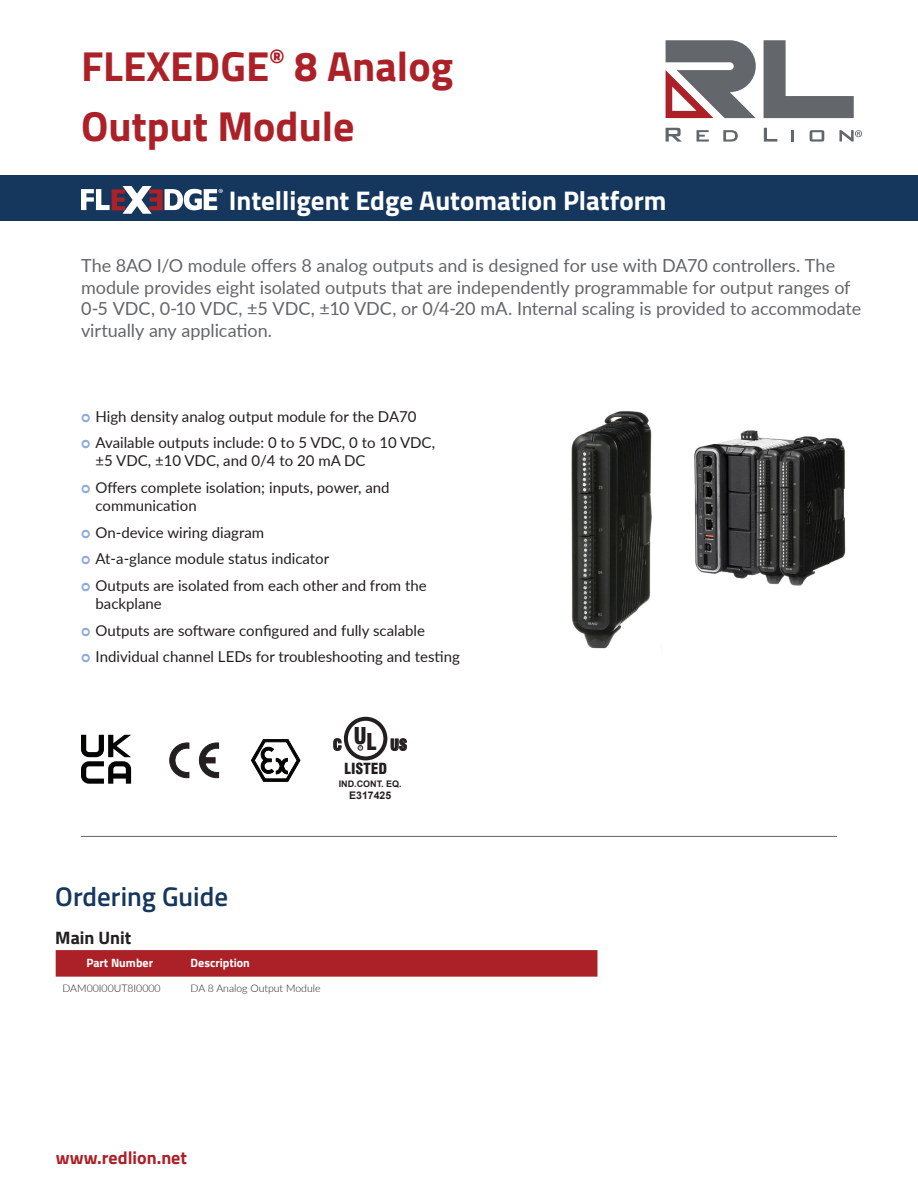
<style>
.page{position:relative;width:918px;height:1188px;background:#fff}
.page>*{position:absolute;margin:0;border:0;box-sizing:border-box;transform-origin:0 0}
.Product_Name{font:700 42px/60px "Titillium";color:#ab2127}
.Product_Blue{font:700 27px "Titillium";color:#fff}
.Divider_Header{font:600 27px "Titillium";color:#15365d}
.Overview_Lead-In{font:18px/21.6px "Lato";letter-spacing:-.005em;color:#63666a}
.t1{font:700 18px "Titillium Web";color:#ab2127}
.OrderingGuide_Subheader{font:700 18px "Titillium Web";color:#231f20}
.t2{font:15px/18px "Lato";color:#231f20}
.t3{font:900 condensed 15px "Swiss 721 BT";color:#231f20}
.Table_Header{font:700 12px "Titillium Web";color:#fff}
.Table_OrderingGuide{font:300 10.5px "Lato";color:#231f20}
.UL_File_Info{font:700 10.5px "Arial";color:#231f20}
.UL_File_Info-2{font:700 9px "Arial";color:#231f20}
.t4{font:condensed 3.6px "Swiss 721 BT";color:#231f20}
.s1{font-family:"Arial";font-weight:700;color:#8cabd8}
.s2{font-size:22.65px}
</style>
<div class="page">
<svg style="left:723px;top:130px;width:15px;height:12px"></svg>
<svg style="left:697px;top:130px;width:12px;height:12px"></svg>
<svg style="left:666px;top:128px;width:16px;height:14px"></svg>
<svg style="left:810px;top:130px;width:14px;height:12px"></svg>
<svg style="left:792px;top:130px;width:2px;height:12px"></svg>
<svg style="left:764px;top:128px;width:13px;height:14px"></svg>
<svg style="left:764px;top:40px;width:90px;height:78px"></svg>
<svg style="left:666px;top:40px;width:90px;height:78px"></svg>
<svg style="left:839px;top:130px;width:23px;height:12px"></svg>
<svg style="left:56px;top:950px;width:541px;height:27px;background:#ac242a"></svg>
<hr style="left:81px;top:836px;width:756px;height:1px;background:#63666a">
<div style="left:0;top:175px;width:918px;height:46px;background:#15365d"></div>
<svg style="left:81px;top:186px;width:142px;height:27px"></svg>
<svg style="left:251px;top:739px;width:49px;height:42px"></svg>
<svg style="left:169px;top:742px;width:21px;height:36px"></svg>
<svg style="left:199px;top:742px;width:20px;height:36px"></svg>
<div style="left:344px;top:717px;width:43px;height:43px;border:4px solid #231f20;border-radius:50%"></div>
<svg style="left:358px;top:745px;width:5px;height:5px"></svg>
<svg style="left:81px;top:735px;width:50px;height:49px"></svg>
<img style="left:571px;top:411px;width:275px;height:238px">
<p class="Product_Name" style="left:81px;top:34px;width:374px">FLEXEDGE<sup>®</sup> 8 Analog<br>Output Module</p>
<p class="Product_Blue" style="left:229px;top:180px;width:439px">Intelligent Edge Automation Platform</p>
<p class="Overview_Lead-In" style="left:81px;top:254px;width:782px">The 8AO I/O module offers 8 analog outputs and is designed for use with DA70 controllers. The module provides eight isolated outputs that are independently programmable for output ranges of 0-5 VDC, 0-10 VDC, ±5 VDC, ±10 VDC, or 0/4-20 mA. Internal scaling is provided to accommodate virtually any application.</p>
<p class="t2" style="left:81px;top:407px;width:337px"><span class="s1">ᴑ</span> High density analog output module for the DA70</p>
<p class="t2" style="left:96px;top:433px;width:341px;text-indent:-15px"><span class="s1">ᴑ</span> Available outputs include: 0 to 5 VDC, 0 to 10 VDC, ±5 VDC, ±10 VDC, and 0/4 to 20 mA DC</p>
<p class="t2" style="left:96px;top:478px;width:296px;text-indent:-15px"><span class="s1">ᴑ</span> Offers complete isolation; inputs, power, and communication</p>
<p class="t2" style="left:81px;top:523px;width:185px"><span class="s1">ᴑ</span> On-device wiring diagram</p>
<p class="t2" style="left:81px;top:549px;width:250px"><span class="s1">ᴑ</span> At-a-glance module status indicator</p>
<p class="t2" style="left:96px;top:576px;width:333px;text-indent:-15px"><span class="s1">ᴑ</span> Outputs are isolated from each other and from the backplane</p>
<p class="t2" style="left:81px;top:620px;width:346px"><span class="s1">ᴑ</span> Outputs are software configured and fully scalable</p>
<p class="t2" style="left:81px;top:647px;width:380px"><span class="s1">ᴑ</span> Individual channel LEDs for troubleshooting and testing</p>
<p class="t3" style="left:333px;top:736px;width:75px">C <sup>U</sup><span class="s2">L</span> US</p>
<p class="t4" style="left:359px;top:746px;width:4px">R</p>
<p class="t3" style="left:344px;top:760px;width:44px">LISTED</p>
<p class="UL_File_Info-2" style="left:339px;top:777px;width:65px">IND.CONT. EQ.</p>
<p class="UL_File_Info" style="left:349px;top:788px;width:44px">E317425</p>
<p class="Divider_Header" style="left:55px;top:876px;width:174px">Ordering Guide</p>
<p class="OrderingGuide_Subheader" style="left:55px;top:924px;width:78px">Main Unit</p>
<p class="Table_Header" style="left:86px;top:954px;width:68px">Part Number</p>
<p class="Table_Header" style="left:191px;top:954px;width:61px">Description</p>
<p class="Table_OrderingGuide" style="left:62px;top:981px;width:100px">DAM00I00UT8I0000</p>
<p class="Table_OrderingGuide" style="left:191px;top:981px;width:132px">DA 8 Analog Output Module</p>
<p class="t1" style="left:56px;top:1144px;width:133px">www.redlion.net</p>
</div>
